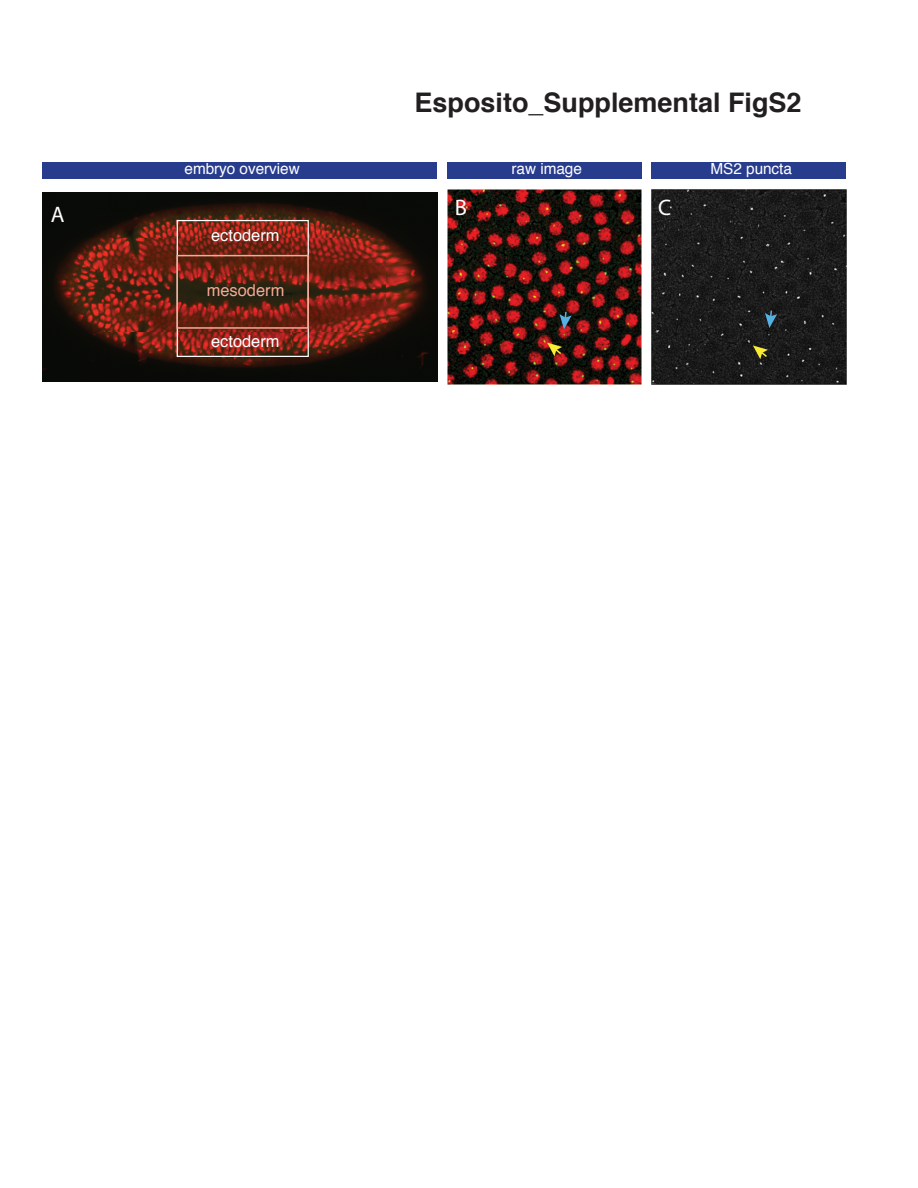
<style>
.page{position:relative;width:918px;height:1188px;background:#fff}
.page>*{position:absolute;margin:0;border:0;box-sizing:border-box;transform-origin:0 0}
.t1{font:700 27px "Helvetica";color:#221f1f}
.t2{font:22.5px "Myriad Pro";color:#fff}
.t3{font:16.5px "Helvetica";color:#fff}
.t4{font:16.5px "Helvetica";color:#f7a994}
.t5{font:15.3px "Helvetica";letter-spacing:-.005em;color:#fff}
.t6{font:15.3px "Myriad Pro";color:#fff}
</style>
<div class="page">
<img style="left:651px;top:189px;width:195px;height:195px">
<img style="left:43px;top:192px;width:395px;height:190px">
<div style="left:177px;top:220px;width:132px;height:137px;border:1px solid #fff"></div>
<img style="left:447px;top:189px;width:195px;height:195px">
<svg style="left:765px;top:309px;width:12px;height:19px"></svg>
<svg style="left:753px;top:345px;width:16px;height:14px"></svg>
<div style="left:43px;top:162px;width:394px;height:17px;background:#283c8e"></div>
<div style="left:448px;top:162px;width:194px;height:17px;background:#283c8e"></div>
<div style="left:651px;top:162px;width:194px;height:17px;background:#283c8e"></div>
<svg style="left:560px;top:310px;width:12px;height:19px"></svg>
<svg style="left:547px;top:343px;width:16px;height:13px"></svg>
<div style="left:177px;top:255px;width:132px;height:74px;border:2px solid #f7a994"></div>
<h1 class="t1" style="left:415px;top:81px;width:389px">Esposito_Supplemental FigS2</h1>
<p class="t5" style="left:185px;top:157px;width:117px">embryo overview</p>
<p class="t5" style="left:512px;top:157px;width:72px">raw image</p>
<p class="t5" style="left:711px;top:157px;width:83px">MS2 puncta</p>
<p class="t6" style="left:522px;top:160px;width:25px">raw</p>
<p class="t6" style="left:721px;top:160px;width:48px">S2 only</p>
<h2 class="t2" style="left:51px;top:200px;width:15px">A</h2>
<h2 class="t2" style="left:455px;top:194px;width:14px">B</h2>
<h2 class="t2" style="left:658px;top:194px;width:15px">C</h2>
<p class="t3" style="left:211px;top:222px;width:70px">ectoderm</p>
<p class="t4" style="left:207px;top:277px;width:79px">mesoderm</p>
<p class="t3" style="left:211px;top:329px;width:70px">ectoderm</p>
</div>
